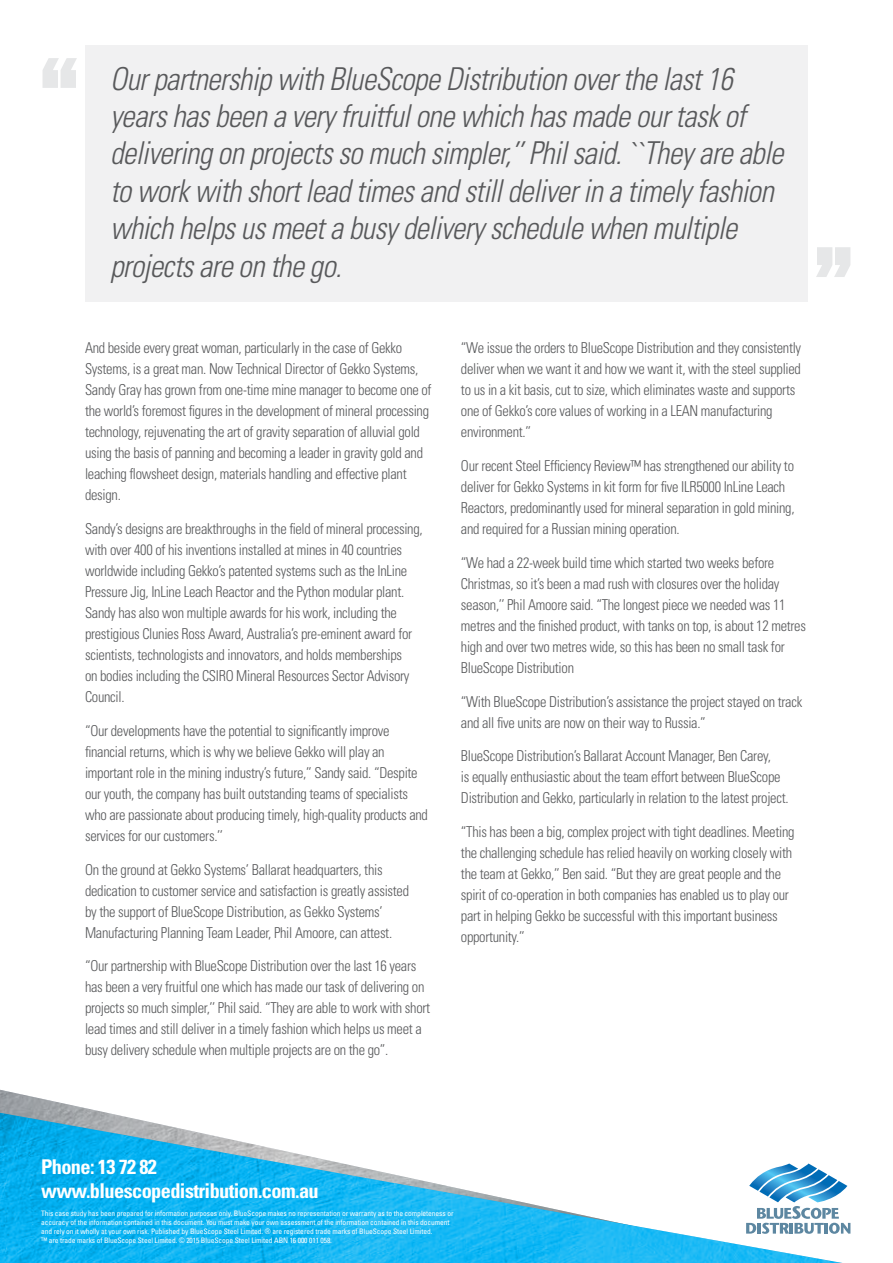
<style>
.page{position:relative;width:893px;height:1263px;background:#fff}
.page>*{position:absolute;margin:0;border:0;box-sizing:border-box;transform-origin:0 0}
.t1{font:italic 300 condensed 31.5px/37.5px "Univers";letter-spacing:-.02em;color:#58595b;scale:.96 1}
.t2{font:700 condensed 20.4px/24.5px "Univers";letter-spacing:-.03em;color:#fff}
.t3{font:300 condensed 15px/21px "Univers";letter-spacing:-.02em;color:#58595b;scale:.96 1}
.t4{font:condensed 7.5px/9px "Univers";letter-spacing:-.01em;color:#fff}
</style>
<div class="page">
<img style="left:0;top:1089px;width:851px;height:174px">
<div style="left:85px;top:45px;width:723px;height:257px;background:#f1f1f2"></div>
<svg style="left:816px;top:247px;width:34px;height:30px"></svg>
<svg style="left:43px;top:58px;width:34px;height:30px"></svg>
<p class="t1" style="left:110px;top:59px;width:703px">Our partnership with BlueScope Distribution over the last 16 years has been a very fruitful one which has made our task of delivering on projects so much simpler,’’ Phil said. ``They are able to work with short lead times and still deliver in a timely fashion which helps us meet a busy delivery schedule when multiple projects are on the go.</p>
<p class="t3" style="left:85px;top:337px;width:362px">And beside every great woman, particularly in the case of Gekko Systems, is a great man. Now Technical Director of Gekko Systems, Sandy Gray has grown from one-time mine manager to become one of the world’s foremost figures in the development of mineral processing technology, rejuvenating the art of gravity separation of alluvial gold using the basis of panning and becoming a leader in gravity gold and leaching flowsheet design, materials handling and effective plant design.</p>
<p class="t3" style="left:85px;top:518px;width:353px">Sandy’s designs are breakthroughs in the field of mineral processing, with over 400 of his inventions installed at mines in 40 countries worldwide including Gekko’s patented systems such as the InLine Pressure Jig, InLine Leach Reactor and the Python modular plant.<br>Sandy has also won multiple awards for his work, including the prestigious Clunies Ross Award, Australia’s pre-eminent award for scientists, technologists and innovators, and holds memberships<br>on bodies including the CSIRO Mineral Resources Sector Advisory Council.</p>
<p class="t3" style="left:85px;top:720px;width:359px">“Our developments have the potential to significantly improve financial returns, which is why we believe Gekko will play an important role in the mining industry’s future,’’ Sandy said. “Despite our youth, the company has built outstanding teams of specialists who are passionate about producing timely, high-quality products and services for our customers.’’</p>
<p class="t3" style="left:85px;top:859px;width:339px">On the ground at Gekko Systems’ Ballarat headquarters, this dedication to customer service and satisfaction is greatly assisted by the support of BlueScope Distribution, as Gekko Systems’ Manufacturing Planning Team Leader, Phil Amoore, can attest.</p>
<p class="t3" style="left:85px;top:955px;width:361px">“Our partnership with BlueScope Distribution over the last 16 years has been a very fruitful one which has made our task of delivering on projects so much simpler,’’ Phil said. “They are able to work with short lead times and still deliver in a timely fashion which helps us meet a busy delivery schedule when multiple projects are on the go”.</p>
<p class="t3" style="left:461px;top:337px;width:356px">“We issue the orders to BlueScope Distribution and they consistently deliver when we want it and how we want it, with the steel supplied to us in a kit basis, cut to size, which eliminates waste and supports one of Gekko’s core values of working in a LEAN manufacturing environment.’’</p>
<p class="t3" style="left:461px;top:455px;width:349px">Our recent Steel Efficiency Review™ has strengthened our ability to deliver for Gekko Systems in kit form for five ILR5000 InLine Leach Reactors, predominantly used for mineral separation in gold mining, and required for a Russian mining operation.</p>
<p class="t3" style="left:461px;top:552px;width:361px">“We had a 22-week build time which started two weeks before Christmas, so it’s been a mad rush with closures over the holiday season,’’ Phil Amoore said. “The longest piece we needed was 11 metres and the finished product, with tanks on top, is about 12 metres high and over two metres wide, so this has been no small task for BlueScope Distribution</p>
<p class="t3" style="left:461px;top:690px;width:357px">“With BlueScope Distribution’s assistance the project stayed on track and all five units are now on their way to Russia.”</p>
<p class="t3" style="left:461px;top:745px;width:343px">BlueScope Distribution’s Ballarat Account Manager, Ben Carey,<br>is equally enthusiastic about the team effort between BlueScope<br>Distribution and Gekko, particularly in relation to the latest project.</p>
<p class="t3" style="left:461px;top:821px;width:349px">“This has been a big, complex project with tight deadlines. Meeting the challenging schedule has relied heavily on working closely with the team at Gekko,’’ Ben said. “But they are great people and the spirit of co-operation in both companies has enabled us to play our part in helping Gekko be successful with this important business opportunity.’’</p>
<h2 class="t2" style="left:41px;top:1154px;width:279px">Phone: 13 72 82 www.bluescopedistribution.com.au</h2>
<p class="t4" style="left:41px;top:1209px;width:414px">This case study has been prepared for information purposes only. BlueScope makes no representation or warranty as to the completeness or accuracy of the information contained in this document. You must make your own assessment of the information contained in this document and rely on it wholly at your own risk. Published by BlueScope Steel Limited. ® are registered trade marks of BlueScope Steel Limited.<br>™ are trade marks of BlueScope Steel Limited. © 2015 BlueScope Steel Limited ABN 16 000 011 058.</p>
</div>
